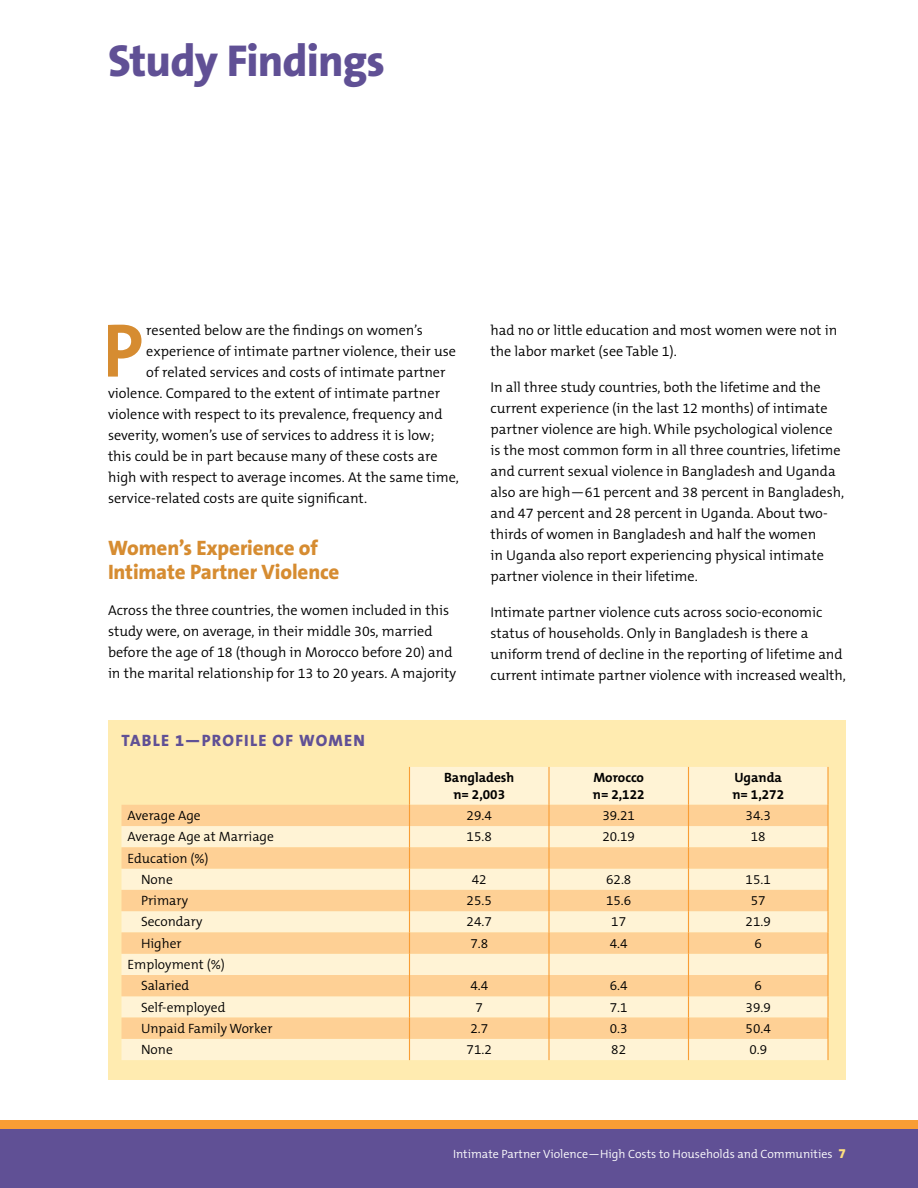
<style>
.page{position:relative;width:918px;height:1188px;background:#fff}
.page>*{position:absolute;margin:0;border:0;box-sizing:border-box;transform-origin:0 0}
.t1{font:700 76.5px "The Sans B7";color:#d68c31}
.Header_0{font:800 45px "The Sans B8";letter-spacing:-.02em;color:#605095}
.Header_1{font:800 21px/24px "The Sans B8";letter-spacing:-.01em;color:#d68c31}
.Box_Head{font:800 16.5px "The Mix B8";letter-spacing:.075em;color:#605095}
.t2{font:300 14.25px/21px "The Mix B4";color:#000}
.Table_Cell_Text{font:300 13.5px "The Mix B4";color:#000}
.Table_Cell_Text-2{font:700 13.5px/16.5px "The Mix B7";color:#000}
.t3{font:300 12px "The Mix B4";color:#fff}
.s1{font-family:"The Mix B8";font-weight:800;font-size:13.5px;color:#ffe07f}
</style>
<div class="page">
<div style="left:108px;top:720px;width:738px;height:360px;background:#ffebb0"></div>
<svg style="left:122px;top:767px;width:705px;height:293px;fill:#fff3d5"></svg>
<svg style="left:122px;top:805px;width:705px;height:234px;background:#fedfb1"></svg>
<hr style="left:409px;top:767px;width:1px;height:38px;background:#f99d34">
<hr style="left:548px;top:767px;width:2px;height:38px;background:#f99d34">
<hr style="left:688px;top:767px;width:1px;height:38px;background:#f99d34">
<hr style="left:548px;top:805px;width:2px;height:21px;background:#f99d34">
<hr style="left:548px;top:826px;width:2px;height:21px;background:#f99d34">
<hr style="left:548px;top:847px;width:2px;height:22px;background:#f99d34">
<hr style="left:548px;top:869px;width:2px;height:21px;background:#f99d34">
<hr style="left:548px;top:890px;width:2px;height:21px;background:#f99d34">
<hr style="left:548px;top:911px;width:2px;height:21px;background:#f99d34">
<hr style="left:548px;top:932px;width:2px;height:22px;background:#f99d34">
<hr style="left:548px;top:954px;width:2px;height:21px;background:#f99d34">
<hr style="left:548px;top:975px;width:2px;height:21px;background:#f99d34">
<hr style="left:548px;top:996px;width:2px;height:22px;background:#f99d34">
<hr style="left:548px;top:1018px;width:2px;height:21px;background:#f99d34">
<svg style="left:409px;top:805px;width:1px;height:255px"></svg>
<hr style="left:548px;top:1039px;width:2px;height:21px;background:#f99d34">
<svg style="left:688px;top:805px;width:1px;height:255px"></svg>
<hr style="left:827px;top:767px;width:2px;height:38px;background:#f99d34">
<hr style="left:827px;top:805px;width:2px;height:21px;background:#f99d34">
<hr style="left:827px;top:826px;width:2px;height:21px;background:#f99d34">
<hr style="left:827px;top:847px;width:2px;height:22px;background:#f99d34">
<hr style="left:827px;top:869px;width:2px;height:21px;background:#f99d34">
<hr style="left:827px;top:890px;width:2px;height:21px;background:#f99d34">
<hr style="left:827px;top:911px;width:2px;height:21px;background:#f99d34">
<hr style="left:827px;top:932px;width:2px;height:22px;background:#f99d34">
<hr style="left:827px;top:954px;width:2px;height:21px;background:#f99d34">
<hr style="left:827px;top:975px;width:2px;height:21px;background:#f99d34">
<hr style="left:827px;top:996px;width:2px;height:22px;background:#f99d34">
<hr style="left:827px;top:1018px;width:2px;height:21px;background:#f99d34">
<hr style="left:827px;top:1039px;width:2px;height:21px;background:#f99d34">
<div style="left:0;top:1130px;width:918px;height:58px;background:#605095"></div>
<div style="left:0;top:1120px;width:918px;height:10px;background:#f99d34"></div>
<p class="Header_0" style="left:108px;top:37px;width:279px">Study Findings</p>
<p class="t1" style="left:103px;top:310px;width:42px">P</p>
<p class="t2" style="left:146px;top:320px;width:278px">resented below are the findings on women’s</p>
<p class="t2" style="left:146px;top:341px;width:311px">experience of intimate partner violence, their use</p>
<p class="t2" style="left:146px;top:362px;width:301px">of related services and costs of intimate partner</p>
<p class="t2" style="left:108px;top:383px;width:334px">violence. Compared to the extent of intimate partner</p>
<p class="t2" style="left:108px;top:404px;width:336px">violence with respect to its prevalence, frequency and</p>
<p class="t2" style="left:108px;top:425px;width:328px">severity, women’s use of services to address it is low;</p>
<p class="t2" style="left:108px;top:446px;width:331px">this could be in part because many of these costs are</p>
<p class="t2" style="left:108px;top:467px;width:353px">high with respect to average incomes. At the same time,</p>
<p class="t2" style="left:108px;top:488px;width:261px">service-related costs are quite significant.</p>
<p class="Header_1" style="left:108px;top:537px;width:233px">Women’s Experience of<br>Intimate Partner Violence</p>
<p class="t2" style="left:108px;top:600px;width:350px">Across the three countries, the women included in this study were, on average, in their middle 30s, married before the age of 18 (though in Morocco before 20) and in the marital relationship for 13 to 20 years. A majority</p>
<p class="Box_Head" style="left:122px;top:732px;width:245px">TABLE 1—PROFILE OF WOMEN</p>
<p class="t2" style="left:490px;top:320px;width:348px">had no or little education and most women were not in the labor market (see Table 1).</p>
<p class="t2" style="left:490px;top:377px;width:355px">In all three study countries, both the lifetime and the current experience (in the last 12 months) of intimate partner violence are high. While psychological violence is the most common form in all three countries, lifetime and current sexual violence in Bangladesh and Uganda also are high—61 percent and 38 percent in Bangladesh, and 47 percent and 28 percent in Uganda. About two&shy;thirds of women in Bangladesh and half the women<br>in Uganda also report experiencing physical intimate partner violence in their lifetime.</p>
<p class="t2" style="left:490px;top:602px;width:357px">Intimate partner violence cuts across socio-economic status of households. Only in Bangladesh is there a uniform trend of decline in the reporting of lifetime and current intimate partner violence with increased wealth,</p>
<p class="Table_Cell_Text-2" style="left:444px;top:770px;width:72px;text-align:center">Bangladesh n= 2,003</p>
<p class="Table_Cell_Text-2" style="left:593px;top:770px;width:53px">Morocco n= 2,122</p>
<p class="Table_Cell_Text-2" style="left:732px;top:770px;width:53px">Uganda n= 1,272</p>
<p class="Table_Cell_Text" style="left:128px;top:809px;width:75px">Average Age</p>
<p class="Table_Cell_Text" style="left:467px;top:809px;width:27px">29.4</p>
<p class="Table_Cell_Text" style="left:602px;top:809px;width:34px">39.21</p>
<p class="Table_Cell_Text" style="left:746px;top:809px;width:27px">34.3</p>
<p class="Table_Cell_Text" style="left:127px;top:830px;width:148px">Average Age at Marriage</p>
<p class="Table_Cell_Text" style="left:467px;top:830px;width:27px">15.8</p>
<p class="Table_Cell_Text" style="left:602px;top:830px;width:34px">20.19</p>
<p class="Table_Cell_Text" style="left:751px;top:830px;width:16px">18</p>
<p class="Table_Cell_Text" style="left:127px;top:851px;width:83px">Education (%)</p>
<p class="Table_Cell_Text" style="left:141px;top:872px;width:33px">None</p>
<p class="Table_Cell_Text" style="left:472px;top:872px;width:16px">42</p>
<p class="Table_Cell_Text" style="left:606px;top:872px;width:27px">62.8</p>
<p class="Table_Cell_Text" style="left:746px;top:872px;width:27px">15.1</p>
<p class="Table_Cell_Text" style="left:141px;top:894px;width:49px">Primary</p>
<p class="Table_Cell_Text" style="left:467px;top:894px;width:27px">25.5</p>
<p class="Table_Cell_Text" style="left:606px;top:894px;width:27px">15.6</p>
<p class="Table_Cell_Text" style="left:751px;top:894px;width:16px">57</p>
<p class="Table_Cell_Text" style="left:141px;top:915px;width:63px">Secondary</p>
<p class="Table_Cell_Text" style="left:467px;top:915px;width:27px">24.7</p>
<p class="Table_Cell_Text" style="left:611px;top:915px;width:16px">17</p>
<p class="Table_Cell_Text" style="left:746px;top:915px;width:27px">21.9</p>
<p class="Table_Cell_Text" style="left:141px;top:936px;width:42px">Higher</p>
<p class="Table_Cell_Text" style="left:470px;top:936px;width:19px">7.8</p>
<p class="Table_Cell_Text" style="left:610px;top:936px;width:19px">4.4</p>
<p class="Table_Cell_Text" style="left:755px;top:936px;width:9px">6</p>
<p class="Table_Cell_Text" style="left:128px;top:957px;width:99px">Employment (%)</p>
<p class="Table_Cell_Text" style="left:141px;top:979px;width:50px">Salaried</p>
<p class="Table_Cell_Text" style="left:470px;top:979px;width:19px">4.4</p>
<p class="Table_Cell_Text" style="left:610px;top:979px;width:19px">6.4</p>
<p class="Table_Cell_Text" style="left:755px;top:979px;width:9px">6</p>
<p class="Table_Cell_Text" style="left:141px;top:1000px;width:86px">Self-employed</p>
<p class="Table_Cell_Text" style="left:476px;top:1000px;width:9px">7</p>
<p class="Table_Cell_Text" style="left:610px;top:1000px;width:19px">7.1</p>
<p class="Table_Cell_Text" style="left:746px;top:1000px;width:27px">39.9</p>
<p class="Table_Cell_Text" style="left:141px;top:1021px;width:133px">Unpaid Family Worker</p>
<p class="Table_Cell_Text" style="left:470px;top:1021px;width:19px">2.7</p>
<p class="Table_Cell_Text" style="left:610px;top:1021px;width:19px">0.3</p>
<p class="Table_Cell_Text" style="left:746px;top:1021px;width:27px">50.4</p>
<p class="Table_Cell_Text" style="left:141px;top:1043px;width:33px">None</p>
<p class="Table_Cell_Text" style="left:467px;top:1043px;width:27px">71.2</p>
<p class="Table_Cell_Text" style="left:611px;top:1043px;width:16px">82</p>
<p class="Table_Cell_Text" style="left:749px;top:1043px;width:19px">0.9</p>
<p class="t3" style="left:453px;top:1147px;width:394px">Intimate Partner Violence—High Costs to Households and Communities <span class="s1">7</span></p>
</div>
